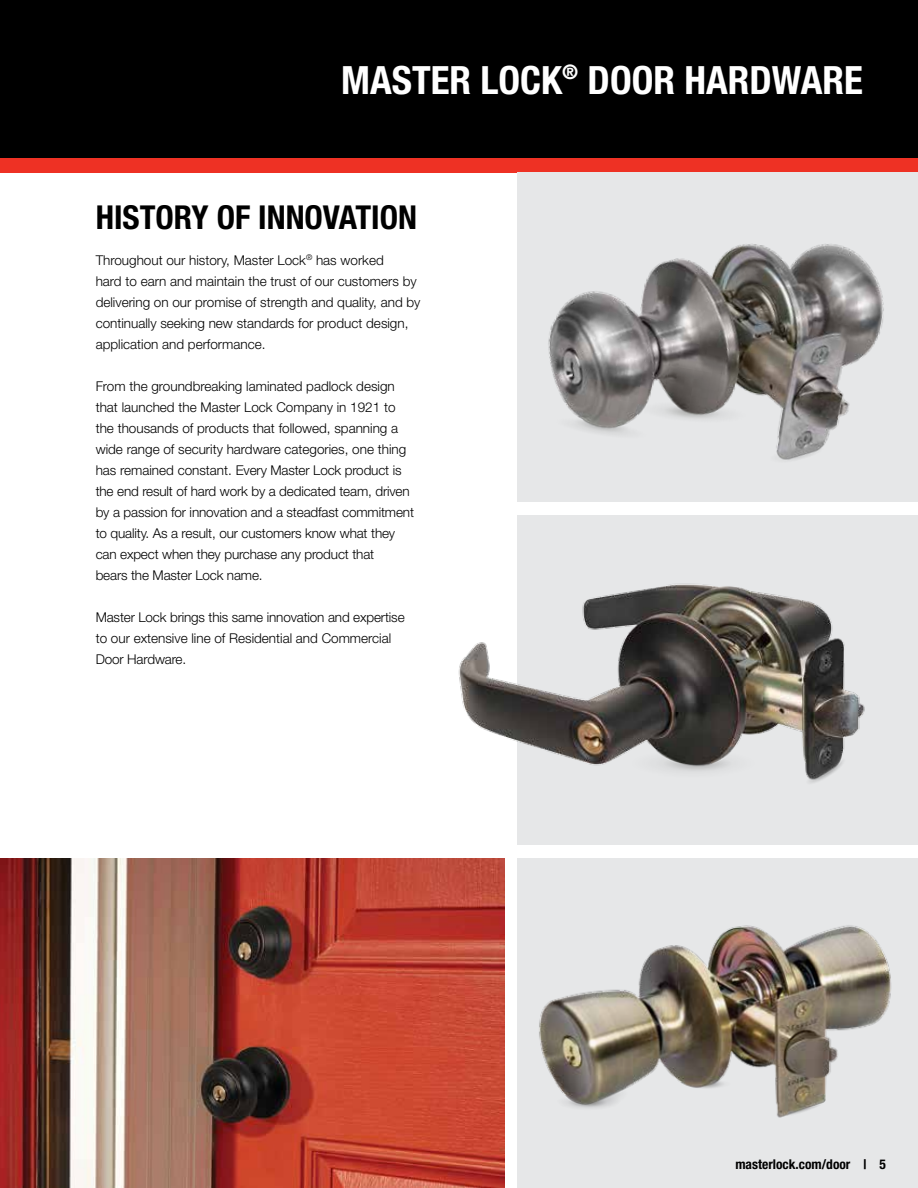
<style>
.page{position:relative;width:918px;height:1188px;background:#fff}
.page>*{position:absolute;margin:0;border:0;box-sizing:border-box;transform-origin:0 0}
.t1{font:700 condensed 39px "Helvetica Neue LT";color:#fff}
.t2{font:700 condensed 33px "Helvetica Neue LT";color:#000}
.t3{font:300 13.5px/21px "Helvetica Neue LT";color:#000}
.t4{font:700 condensed 13.5px "Helvetica Neue LT";color:#000}
</style>
<div class="page">
<div style="left:0;top:0;width:918px;height:158px;background:#000"></div>
<div style="left:0;top:158px;width:918px;height:14px;background:#ee3124"></div>
<div style="left:517px;top:172px;width:401px;height:330px;background:#e6e7e8"></div>
<div style="left:517px;top:515px;width:401px;height:330px;background:#e6e7e8"></div>
<div style="left:517px;top:858px;width:401px;height:330px;background:#e6e7e8"></div>
<img style="left:458px;top:583px;width:407px;height:200px">
<img style="left:539px;top:925px;width:352px;height:193px">
<img style="left:0;top:858px;width:504px;height:330px">
<img style="left:548px;top:244px;width:336px;height:216px">
<h1 class="t1" style="left:341px;top:56px;width:523px">MASTER LOCK<sup>®</sup> DOOR HARDWARE</h1>
<h2 class="t2" style="left:96px;top:197px;width:323px">HISTORY OF INNOVATION</h2>
<p class="t3" style="left:96px;top:249px;width:326px">Throughout our history, Master Lock<sup>®</sup> has worked<br>hard to earn and maintain the trust of our customers by delivering on our promise of strength and quality, and by continually seeking new standards for product design, application and performance.</p>
<p class="t3" style="left:96px;top:375px;width:320px">From the groundbreaking laminated padlock design that launched the Master Lock Company in 1921 to the thousands of products that followed, spanning a wide range of security hardware categories, one thing has remained constant. Every Master Lock product is the end result of hard work by a dedicated team, driven by a passion for innovation and a steadfast commitment to quality. As a result, our customers know what they can expect when they purchase any product that<br>bears the Master Lock name.</p>
<p class="t3" style="left:96px;top:606px;width:311px">Master Lock brings this same innovation and expertise to our extensive line of Residential and Commercial<br>Door Hardware.</p>
<p class="t4" style="left:735px;top:1156px;width:152px">masterlock.com/door | 5</p>
</div>
